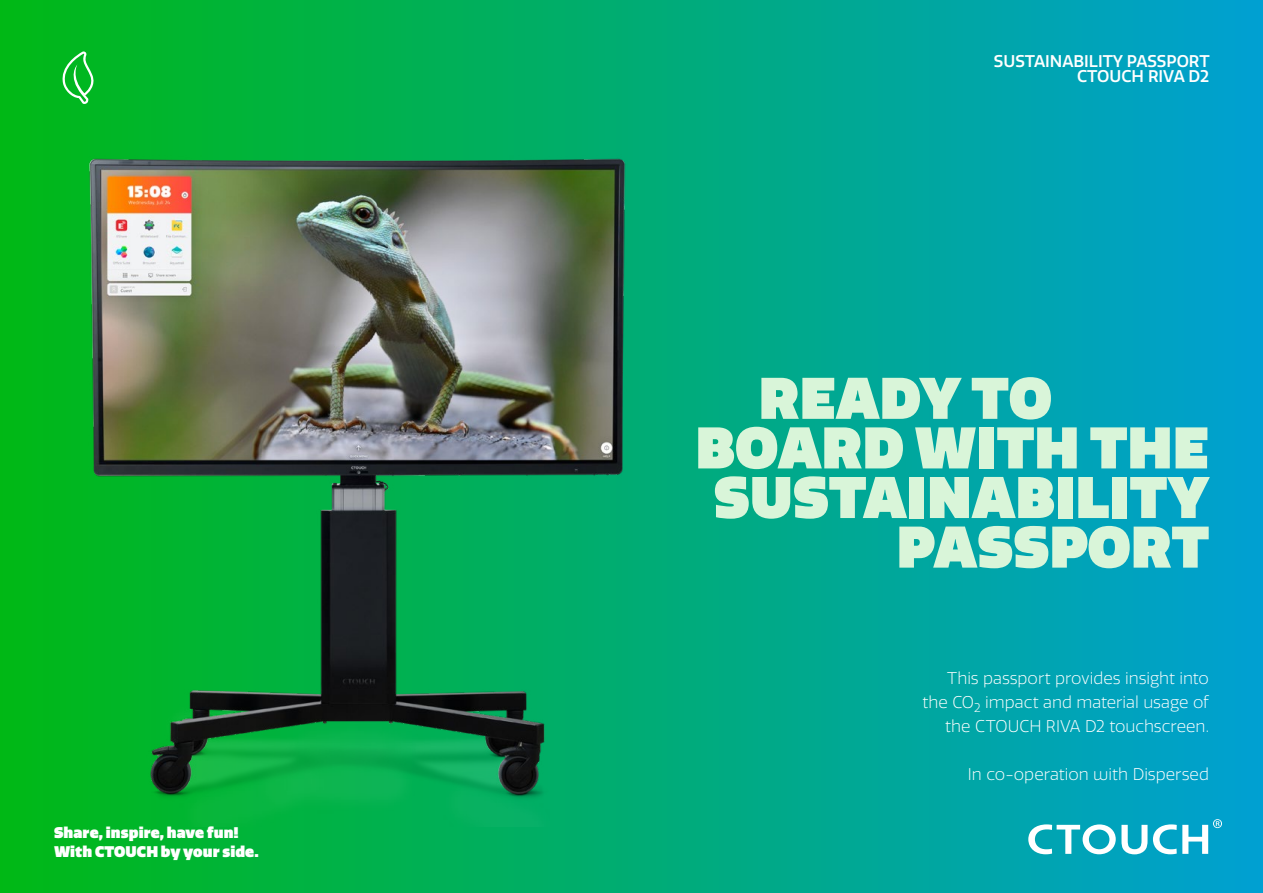
<style>
.page{position:relative;width:1263px;height:893px;background:#fff}
.page>*{position:absolute;margin:0;border:0;box-sizing:border-box;transform-origin:0 0}
.t1{font:900 57px "Quatro";letter-spacing:.005em;color:#d9f5d9}
.t2{font:300 16.5px/24px "Quatro";color:#fff;text-align:right}
.t3{font:500 16.5px/15px "Quatro";color:#fff;text-align:right}
.t4{font:900 15px/19.5px "Quatro";letter-spacing:.005em;color:#fff}
</style>
<div class="page">
<div style="left:0;top:0;width:1263px;height:893px;background:linear-gradient(to right,#00b814,#00a0d2)"></div>
<svg style="left:60px;top:51px;width:37px;height:53px;background:#2dc348"></svg>
<svg style="left:1028px;top:824px;width:119px;height:30px"></svg>
<svg style="left:1153px;top:819px;width:69px;height:35px"></svg>
<img style="left:0;top:131px;width:696px;height:695px">
<p class="t4" style="left:54px;top:822px;width:206px">Share, inspire, have fun!<br>With CTOUCH by your side.</p>
<p class="t3" style="left:994px;top:54px;width:217px">SUSTAINABILITY PASSPORT<br>CTOUCH RIVA D2</p>
<h1 class="t1" style="left:759px;top:362px;width:295px">READY TO</h1>
<h1 class="t1" style="left:695px;top:412px;width:515px">BOARD WITH THE</h1>
<h1 class="t1" style="left:714px;top:461px;width:497px">SUSTAINABILITY</h1>
<h1 class="t1" style="left:897px;top:511px;width:314px">PASSPORT</h1>
<p class="t2" style="left:922px;top:667px;width:288px">This passport provides insight into the CO<sub>2</sub> impact and material usage of the CTOUCH RIVA D2 touchscreen.</p>
<p class="t2" style="left:968px;top:763px;width:243px">In co-operation with Dispersed</p>
</div>
